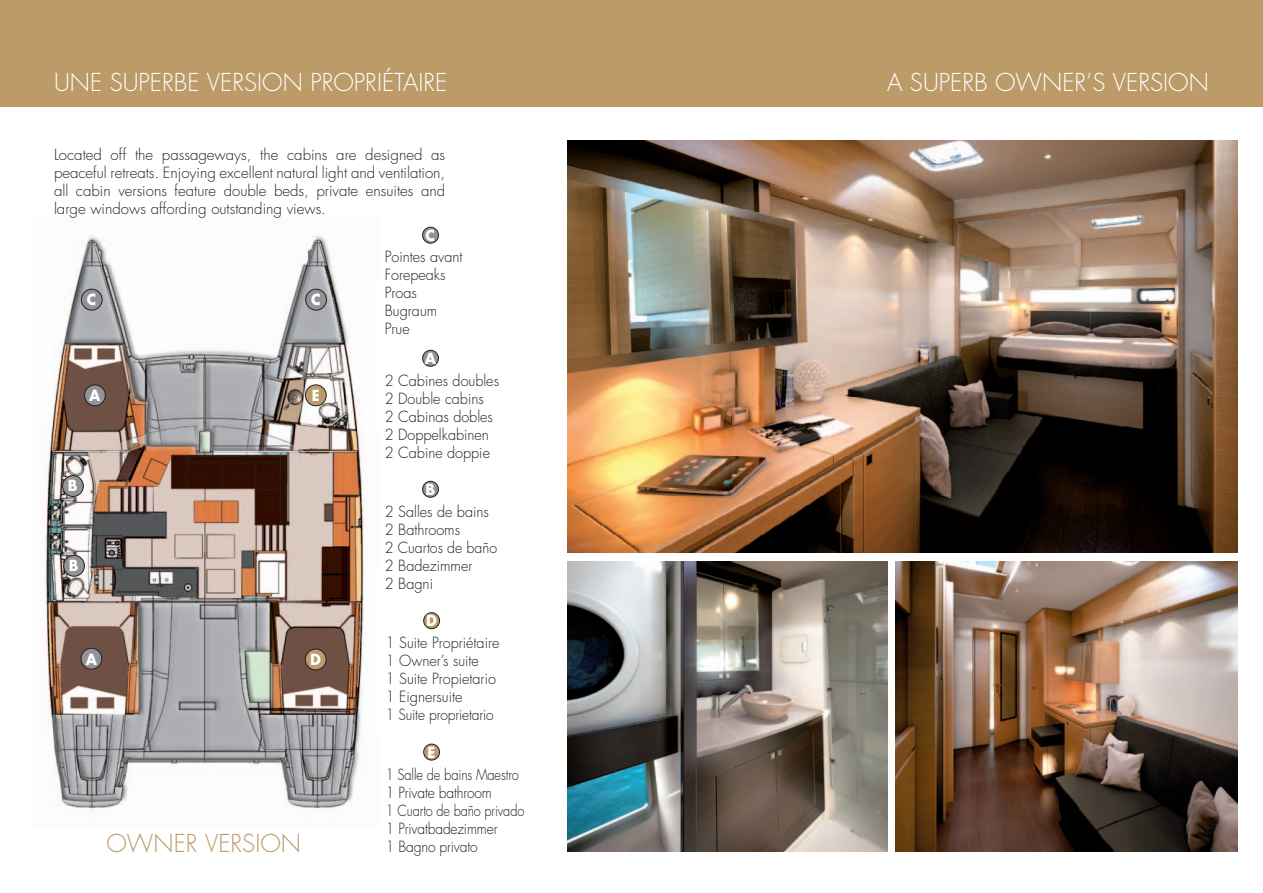
<style>
.page{position:relative;width:1263px;height:893px;background:#fff}
.page>*{position:absolute;margin:0;border:0;box-sizing:border-box;transform-origin:0 0}
.t1{font:300 24px "Futura";color:#fff}
.t2{font:300 24px "Futura";color:#bc9b69}
.t3{font:300 15px/18px "Futura";color:#231f20;scale:.96 1}
.t4{font:300 15px/18px "Futura";color:#231f20;text-align:justify}
.t5{font:300 15px/18px "Futura";color:#231f20;scale:.86 1}
.t6{font:700 15px "Futura";color:#fff;scale:.96 1}
</style>
<div class="page">
<div style="left:0;top:0;width:1263px;height:106px;background:#bc9b69"></div>
<img style="left:567px;top:140px;width:670px;height:413px">
<img style="left:895px;top:561px;width:342px;height:290px">
<img style="left:567px;top:561px;width:320px;height:290px">
<img style="left:42px;top:236px;width:322px;height:581px">
<div style="left:85px;top:385px;width:20px;height:21px;background:#919396;border-radius:50%"></div>
<div style="left:84px;top:384px;width:22px;height:22px;border:1px solid #231f20;border-radius:50%"></div>
<div style="left:81px;top:648px;width:21px;height:21px;background:#919396;border-radius:50%"></div>
<div style="left:81px;top:648px;width:21px;height:22px;border:1px solid #231f20;border-radius:50%"></div>
<div style="left:305px;top:649px;width:21px;height:21px;background:#bc9b69;border-radius:50%"></div>
<div style="left:305px;top:649px;width:21px;height:21px;border:1px solid #231f20;border-radius:50%"></div>
<div style="left:305px;top:385px;width:21px;height:21px;background:#bc9b69;border-radius:50%"></div>
<div style="left:305px;top:384px;width:22px;height:22px;border:1px solid #231f20;border-radius:50%"></div>
<div style="left:81px;top:289px;width:21px;height:21px;background:#919396;border-radius:50%"></div>
<div style="left:81px;top:289px;width:21px;height:21px;border:1px solid #231f20;border-radius:50%"></div>
<div style="left:306px;top:289px;width:20px;height:21px;background:#919396;border-radius:50%"></div>
<div style="left:305px;top:289px;width:22px;height:21px;border:1px solid #231f20;border-radius:50%"></div>
<div style="left:64px;top:555px;width:20px;height:21px;background:#919396;border-radius:50%"></div>
<div style="left:63px;top:555px;width:22px;height:22px;border:1px solid #231f20;border-radius:50%"></div>
<div style="left:63px;top:476px;width:20px;height:20px;background:#919396;border-radius:50%"></div>
<div style="left:62px;top:475px;width:22px;height:22px;border:1px solid #231f20;border-radius:50%"></div>
<div style="left:423px;top:227px;width:15px;height:16px;background:#919396;border-radius:50%"></div>
<div style="left:422px;top:227px;width:17px;height:17px;border:1px solid #231f20;border-radius:50%"></div>
<div style="left:423px;top:350px;width:15px;height:16px;background:#919396;border-radius:50%"></div>
<div style="left:422px;top:350px;width:17px;height:17px;border:1px solid #231f20;border-radius:50%"></div>
<div style="left:423px;top:481px;width:15px;height:16px;background:#919396;border-radius:50%"></div>
<div style="left:422px;top:481px;width:17px;height:17px;border:1px solid #231f20;border-radius:50%"></div>
<div style="left:424px;top:613px;width:15px;height:16px;background:#bc9b69;border-radius:50%"></div>
<div style="left:423px;top:612px;width:17px;height:17px;border:1px solid #231f20;border-radius:50%"></div>
<div style="left:424px;top:744px;width:15px;height:16px;background:#bc9b69;border-radius:50%"></div>
<div style="left:423px;top:744px;width:17px;height:16px;border:1px solid #231f20;border-radius:50%"></div>
<h1 class="t1" style="left:54px;top:68px;width:395px">Une superbe version propriétaire</h1>
<h1 class="t1" style="left:887px;top:68px;width:170px">A SUPERB OWNER</h1>
<h1 class="t1" style="left:1086px;top:68px;width:92px">’S VERSION</h1>
<p class="t4" style="left:54px;top:146px;width:393px">Located off the passageways, the cabins are designed as peaceful retreats. Enjoying excellent natural light and ventilation, all cabin versions feature double beds, private ensuites and large windows affording outstanding views.</p>
<p class="t6" style="left:87px;top:289px;width:11px">C</p>
<p class="t6" style="left:311px;top:289px;width:11px">C</p>
<p class="t6" style="left:89px;top:385px;width:13px">A</p>
<p class="t6" style="left:68px;top:476px;width:12px">B</p>
<p class="t6" style="left:69px;top:555px;width:12px">B</p>
<p class="t6" style="left:312px;top:385px;width:10px">E</p>
<p class="t6" style="left:86px;top:649px;width:13px">A</p>
<p class="t6" style="left:310px;top:649px;width:13px">D</p>
<h1 class="t2" style="left:106px;top:828px;width:196px">Owner version</h1>
<p class="t6" style="left:426px;top:225px;width:11px">C</p>
<p class="t3" style="left:385px;top:248px;width:82px">Pointes avant<br>Forepeaks<br>Proas<br>Bugraum<br>Prue</p>
<p class="t6" style="left:425px;top:348px;width:13px">A</p>
<p class="t3" style="left:385px;top:372px;width:120px">2 Cabines doubles<br>2 Double cabins<br>2 Cabinas dobles<br>2 Doppelkabinen<br>2 Cabine doppie</p>
<p class="t6" style="left:425px;top:479px;width:12px">B</p>
<p class="t3" style="left:385px;top:503px;width:118px">2 Salles de bains<br>2 Bathrooms<br>2 Cuartos de baño<br>2 Badezimmer<br>2 Bagni</p>
<p class="t6" style="left:426px;top:610px;width:13px">D</p>
<p class="t3" style="left:386px;top:634px;width:120px">1 Suite Propriétaire<br>1 Owner’s suite<br>1 Suite Propietario<br>1 Eignersuite<br>1 Suite proprietario</p>
<p class="t6" style="left:427px;top:742px;width:10px">E</p>
<p class="t5" style="left:386px;top:765px;width:162px">1 Salle de bains Maestro<br>1 Private bathroom<br>1 Cuarto de baño privado<br>1 Privatbadezimmer<br>1 Bagno privato</p>
</div>
